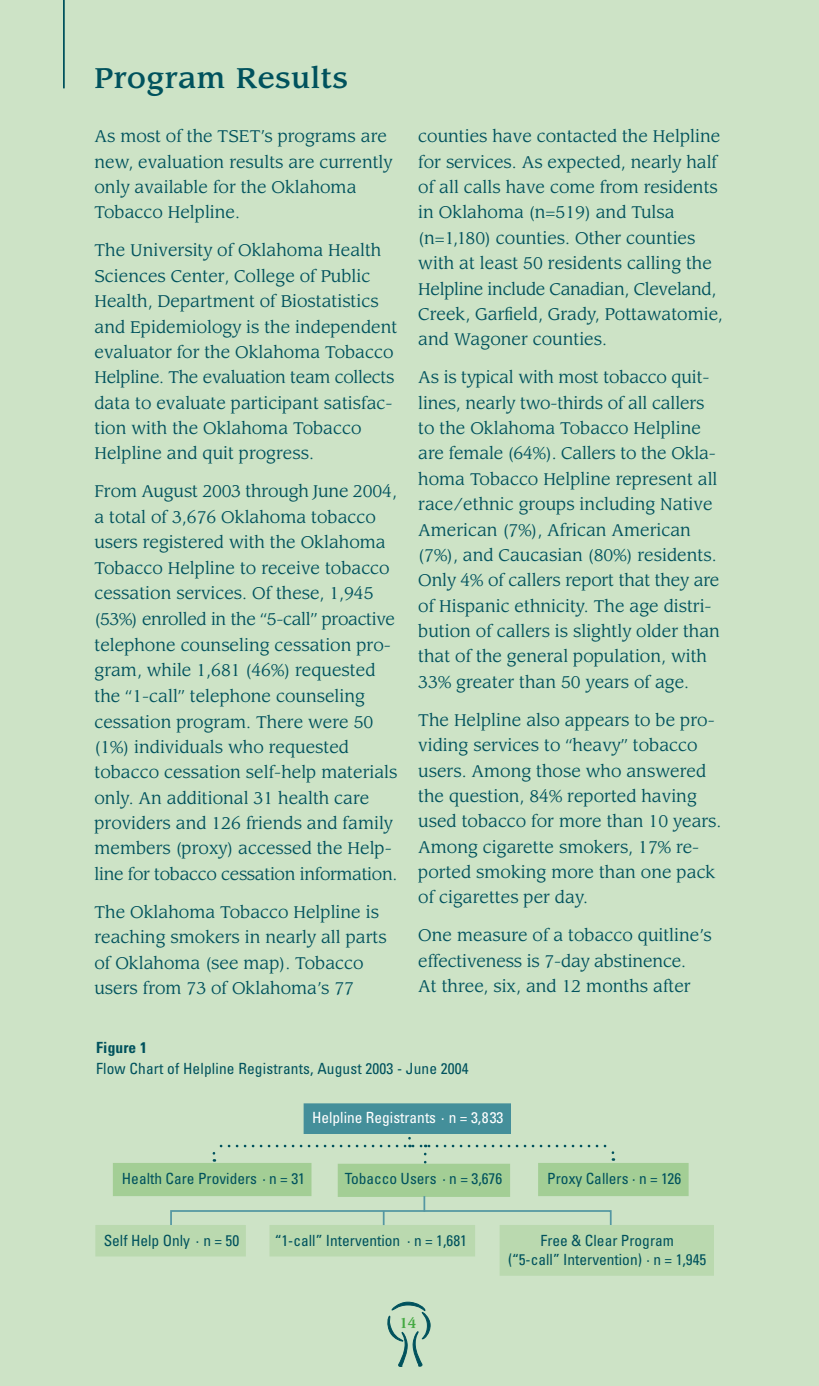
<style>
.page{position:relative;width:819px;height:1386px;background:#cde3c6}
.page>*{position:absolute;margin:0;border:0;box-sizing:border-box;transform-origin:0 0}
.t1{font:500 28px "Leawood";letter-spacing:.03em;color:#00525d}
.t2{font:16.62px/25.4px "Leawood";color:#00525d}
.t3{font:condensed 15.4px/19.2px "Univers LT";color:#00525d;text-align:center}
.t4{font:condensed 15.4px "Univers LT";color:#fff}
.t5{font:700 condensed 15.4px "Univers LT";letter-spacing:.01em;color:#00525d}
.t6{font:500 14px "Leawood";color:#44aa42}
</style>
<div class="page">
<svg style="left:387px;top:1302px;width:43px;height:65px"></svg>
<hr style="left:63px;top:0;width:2px;height:88px;background:#00525d">
<svg style="left:612px;top:1151px;width:2px;height:10px"></svg>
<svg style="left:219px;top:1130px;width:386px;height:17px"></svg>
<svg style="left:424px;top:1154px;width:3px;height:10px"></svg>
<div style="left:538px;top:1163px;width:151px;height:33px;background:#a3ce95"></div>
<div style="left:338px;top:1164px;width:172px;height:33px;background:#a3ce95"></div>
<div style="left:304px;top:1103px;width:207px;height:31px;background:#448f9a"></div>
<div style="left:113px;top:1163px;width:198px;height:33px;background:#a3ce95"></div>
<div style="left:95px;top:1225px;width:151px;height:31px;background:#bad9af"></div>
<div style="left:269px;top:1225px;width:206px;height:31px;background:#bad9af"></div>
<div style="left:500px;top:1225px;width:214px;height:51px;background:#bad9af"></div>
<svg style="left:170px;top:1196px;width:442px;height:34px"></svg>
<h1 class="t1" style="left:95px;top:61px;width:255px">Program Results</h1>
<p class="t2" style="left:95px;top:124px;width:299px">As most of the TSET’s programs are new, evaluation results are currently only available for the Oklahoma<br>Tobacco Helpline.</p>
<p class="t2" style="left:95px;top:238px;width:304px">The University of Oklahoma Health Sciences Center, College of Public Health, Department of Biostatistics and Epidemiology is the independent evaluator for the Oklahoma Tobacco Helpline. The evaluation team collects data to evaluate participant satisfac&shy;tion with the Oklahoma Tobacco Helpline and quit progress.</p>
<p class="t2" style="left:94px;top:479px;width:304px">From August 2003 through June 2004, a total of 3,676 Oklahoma tobacco users registered with the Oklahoma Tobacco Helpline to receive tobacco cessation services. Of these, 1,945 (53%) enrolled in the “5-call” proactive telephone counseling cessation pro&shy;gram, while 1,681 (46%) requested the “1-call” telephone counseling cessation program. There were 50 (1%) individuals who requested tobacco cessation self-help materials only. An additional 31 health care providers and 126 friends and family members (proxy) accessed the Help&shy;line for tobacco cessation information.</p>
<p class="t2" style="left:94px;top:899px;width:294px">The Oklahoma Tobacco Helpline is reaching smokers in nearly all parts of Oklahoma (see map). Tobacco users from 73 of Oklahoma’s 77</p>
<p class="t2" style="left:418px;top:124px;width:306px">counties have contacted the Helpline for services. As expected, nearly half of all calls have come from residents in Oklahoma (n=519) and Tulsa (n=1,180) counties. Other counties with at least 50 residents calling the Helpline include Canadian, Cleveland, Creek, Garfield, Grady, Pottawatomie, and Wagoner counties.</p>
<p class="t2" style="left:418px;top:365px;width:303px">As is typical with most tobacco quit&shy;lines, nearly two-thirds of all callers to the Oklahoma Tobacco Helpline are female (64%). Callers to the Okla&shy;homa Tobacco Helpline represent all race/ethnic groups including Native American (7%), African American (7%), and Caucasian (80%) residents.<br>Only 4% of callers report that they are of Hispanic ethnicity. The age distri&shy;bution of callers is slightly older than that of the general population, with 33% greater than 50 years of age.</p>
<p class="t2" style="left:418px;top:708px;width:305px">The Helpline also appears to be pro&shy;viding services to “heavy” tobacco users. Among those who answered the question, 84% reported having used tobacco for more than 10 years.<br>Among cigarette smokers, 17% re&shy;ported smoking more than one pack of cigarettes per day.</p>
<p class="t2" style="left:418px;top:923px;width:295px">One measure of a tobacco quitline’s effectiveness is 7-day abstinence.<br>At three, six, and 12 months after</p>
<p class="t5" style="left:96px;top:1039px;width:52px">Figure 1</p>
<p class="t3" style="left:96px;top:1059px;width:374px">Flow Chart of Helpline Registrants, August 2003 - June 2004</p>
<p class="t4" style="left:312px;top:1108px;width:193px">Helpline Registrants · n = 3,833</p>
<p class="t3" style="left:122px;top:1169px;width:185px">Health Care Providers · n = 31</p>
<p class="t3" style="left:345px;top:1169px;width:159px">Tobacco Users · n = 3,676</p>
<p class="t3" style="left:547px;top:1169px;width:135px">Proxy Callers · n = 126</p>
<p class="t3" style="left:104px;top:1230px;width:137px">Self Help Only · n = 50</p>
<p class="t3" style="left:275px;top:1230px;width:194px">“1-call” Intervention · n = 1,681</p>
<p class="t3" style="left:508px;top:1230px;width:200px">Free &amp; Clear Program<br>(“5-call” Intervention) · n = 1,945</p>
<p class="t6" style="left:399px;top:1315px;width:19px">14</p>
</div>
